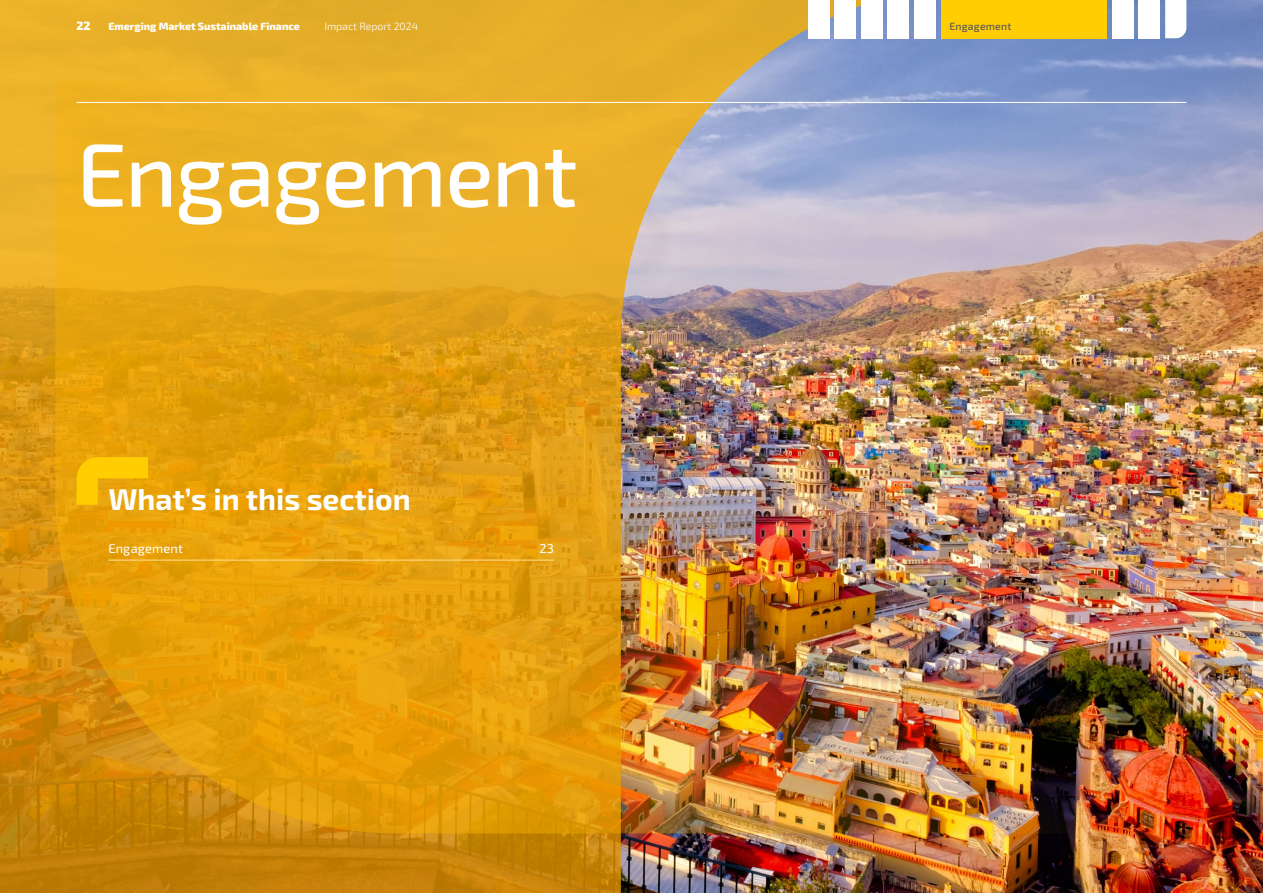
<style>
.page{position:relative;width:1263px;height:893px;background:#fff}
.page>*{position:absolute;margin:0;border:0;box-sizing:border-box;transform-origin:0 0}
.t1{font:500 90px "Exo 2";letter-spacing:-.02em;color:#fff}
.t2{font:700 30px "Exo 2";color:#fff}
.t3{font:12.75px "Exo 2";letter-spacing:.01em;color:#fff}
.t4{font:800 12px "Exo 2";color:#fff}
.t5{font:800 10.5px "Exo 2";color:#fff}
.t6{font:300 10.5px "Exo 2";color:#fff}
.t7{font:500 10.5px "Exo 2";letter-spacing:.02em;color:#575756}
</style>
<div class="page">
<img style="left:0;top:0;width:621px;height:893px">
<img style="left:621px;top:0;width:642px;height:893px">
<img style="left:55px;top:80px;width:1130px;height:753px">
<svg style="left:77px;top:457px;width:71px;height:48px"></svg>
<hr style="left:108px;top:560px;width:446px;height:1px;background:#ffe08c">
<hr style="left:77px;top:102px;width:1109px;height:1px;background:#fff">
<svg style="left:1165px;top:0;width:21px;height:38px"></svg>
<div style="left:1138px;top:0;width:22px;height:38px;background:#fff"></div>
<div style="left:1112px;top:0;width:21px;height:38px;background:#fff"></div>
<div style="left:914px;top:0;width:21px;height:38px;background:#fff"></div>
<div style="left:888px;top:0;width:21px;height:38px;background:#fff"></div>
<div style="left:861px;top:0;width:21px;height:38px;background:#fff"></div>
<div style="left:834px;top:0;width:22px;height:38px;background:#fff"></div>
<div style="left:808px;top:0;width:21px;height:38px;background:#fff"></div>
<div style="left:941px;top:0;width:166px;height:38px;background:#ffcd02"></div>
<p class="t4" style="left:77px;top:16px;width:16px">22</p>
<p class="t5" style="left:108px;top:18px;width:193px">Emerging Market Sustainable Finance</p>
<p class="t6" style="left:324px;top:19px;width:95px">Impact Report 2024</p>
<p class="t7" style="left:949px;top:19px;width:64px">Engagement</p>
<h1 class="t1" style="left:77px;top:111px;width:503px">Engagement</h1>
<h2 class="t2" style="left:108px;top:477px;width:304px">What’s in this section</h2>
<p class="t3" style="left:108px;top:540px;width:76px">Engagement</p>
<p class="t3" style="left:539px;top:540px;width:16px">23</p>
</div>
